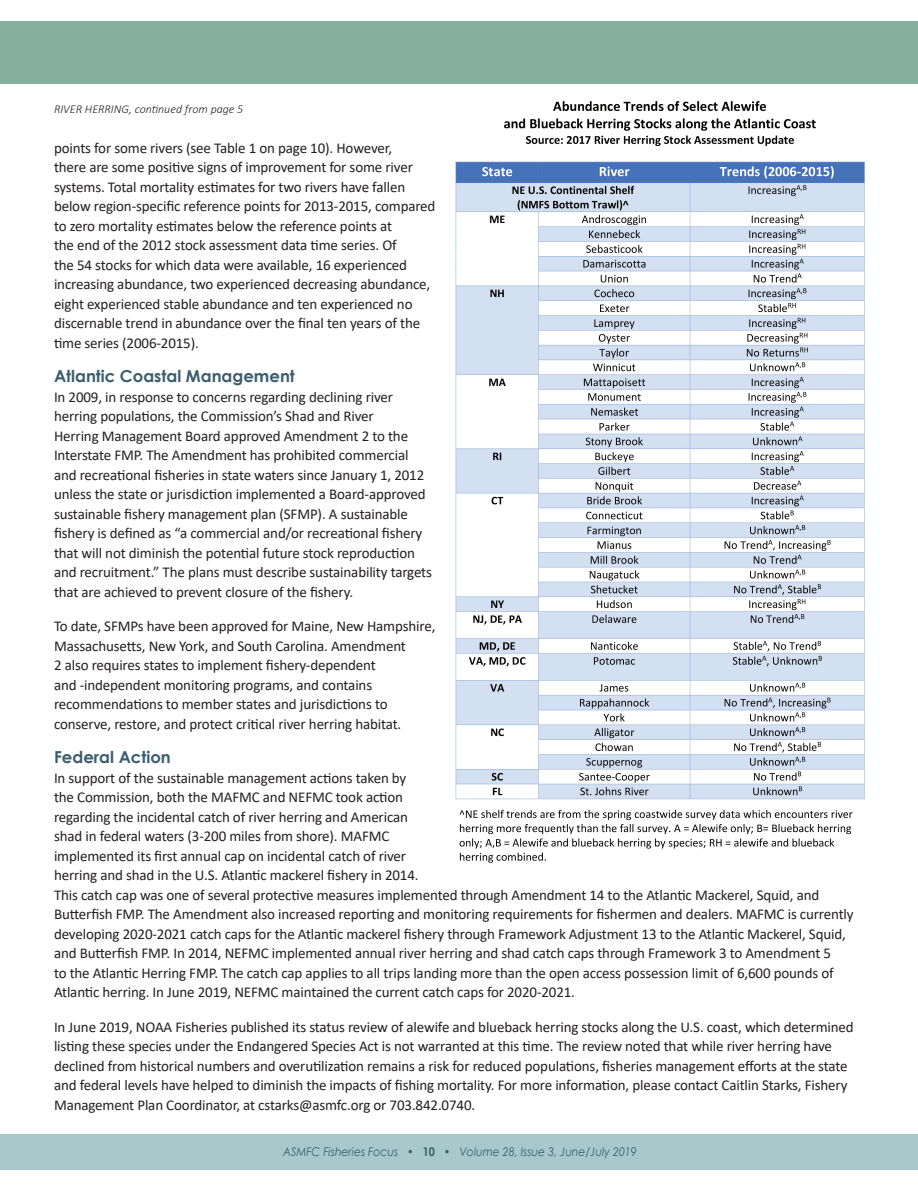
<style>
.page{position:relative;width:918px;height:1188px;background:#fff}
.page>*{position:absolute;margin:0;border:0;box-sizing:border-box;transform-origin:0 0}
.t1{font:700 16.5px "Century Gothic";color:#3a5d6f}
.t2{font:15px/19.5px "Calibri";letter-spacing:-.01em;color:#231f20}
.t3{font:italic 12px "Century Gothic";color:#3a5d6f;scale:.9 1}
.t4{font:italic 300 12px "Calibri";color:#231f20}
.s1{font-style:normal}
.s2{font-weight:700;font-style:normal}
</style>
<div class="page">
<div style="left:0;top:21px;width:918px;height:63px;background:#85af9e"></div>
<div style="left:0;top:1134px;width:918px;height:36px;background:#a9c8cb"></div>
<img style="left:455px;top:101px;width:410px;height:762px">
<p class="t4" style="left:54px;top:102px;width:191px">RIVER HERRING, continued from page 5</p>
<p class="t2" style="left:54px;top:138px;width:383px">points for some rivers (see Table 1 on page 10). However,<br>there are some positive signs of improvement for some river systems. Total mortality estimates for two rivers have fallen below region-specific reference points for 2013-2015, compared to zero mortality estimates below the reference points at<br>the end of the 2012 stock assessment data time series. Of<br>the 54 stocks for which data were available, 16 experienced increasing abundance, two experienced decreasing abundance, eight experienced stable abundance and ten experienced no discernable trend in abundance over the final ten years of the time series (2006-2015).</p>
<p class="t1" style="left:54px;top:364px;width:242px">Atlantic Coastal Management</p>
<p class="t2" style="left:54px;top:387px;width:380px">In 2009, in response to concerns regarding declining river herring populations, the Commission’s Shad and River<br>Herring Management Board approved Amendment 2 to the Interstate FMP. The Amendment has prohibited commercial and recreational fisheries in state waters since January 1, 2012 unless the state or jurisdiction implemented a Board-approved sustainable fishery management plan (SFMP). A sustainable fishery is defined as “a commercial and/or recreational fishery that will not diminish the potential future stock reproduction and recruitment.” The plans must describe sustainability targets that are achieved to prevent closure of the fishery.</p>
<p class="t2" style="left:54px;top:616px;width:383px">To date, SFMPs have been approved for Maine, New Hampshire, Massachusetts, New York, and South Carolina. Amendment<br>2 also requires states to implement fishery-dependent<br>and -independent monitoring programs, and contains recommendations to member states and jurisdictions to conserve, restore, and protect critical river herring habitat.</p>
<p class="t1" style="left:54px;top:745px;width:118px">Federal Action</p>
<p class="t2" style="left:54px;top:768px;width:801px">In support of the sustainable management actions taken by<br>the Commission, both the MAFMC and NEFMC took action<br>regarding the incidental catch of river herring and American<br>shad in federal waters (3-200 miles from shore). MAFMC<br>implemented its first annual cap on incidental catch of river<br>herring and shad in the U.S. Atlantic mackerel fishery in 2014.<br>This catch cap was one of several protective measures implemented through Amendment 14 to the Atlantic Mackerel, Squid, and Butterfish FMP. The Amendment also increased reporting and monitoring requirements for fishermen and dealers. MAFMC is currently developing 2020-2021 catch caps for the Atlantic mackerel fishery through Framework Adjustment 13 to the Atlantic Mackerel, Squid, and Butterfish FMP. In 2014, NEFMC implemented annual river herring and shad catch caps through Framework 3 to Amendment 5<br>to the Atlantic Herring FMP. The catch cap applies to all trips landing more than the open access possession limit of 6,600 pounds of Atlantic herring. In June 2019, NEFMC maintained the current catch caps for 2020-2021.</p>
<p class="t2" style="left:54px;top:1017px;width:801px">In June 2019, NOAA Fisheries published its status review of alewife and blueback herring stocks along the U.S. coast, which determined listing these species under the Endangered Species Act is not warranted at this time. The review noted that while river herring have declined from historical numbers and overutilization remains a risk for reduced populations, fisheries management efforts at the state and federal levels have helped to diminish the impacts of fishing mortality. For more information, please contact Caitlin Starks, Fishery Management Plan Coordinator, at cstarks@asmfc.org or 703.842.0740.</p>
<p class="t3" style="left:283px;top:1143px;width:395px">ASMFC Fisheries Focus <span class="s1">•</span> <span class="s2">10</span> <span class="s1">•</span> Volume 28, Issue 3, June/July 2019</p>
</div>
